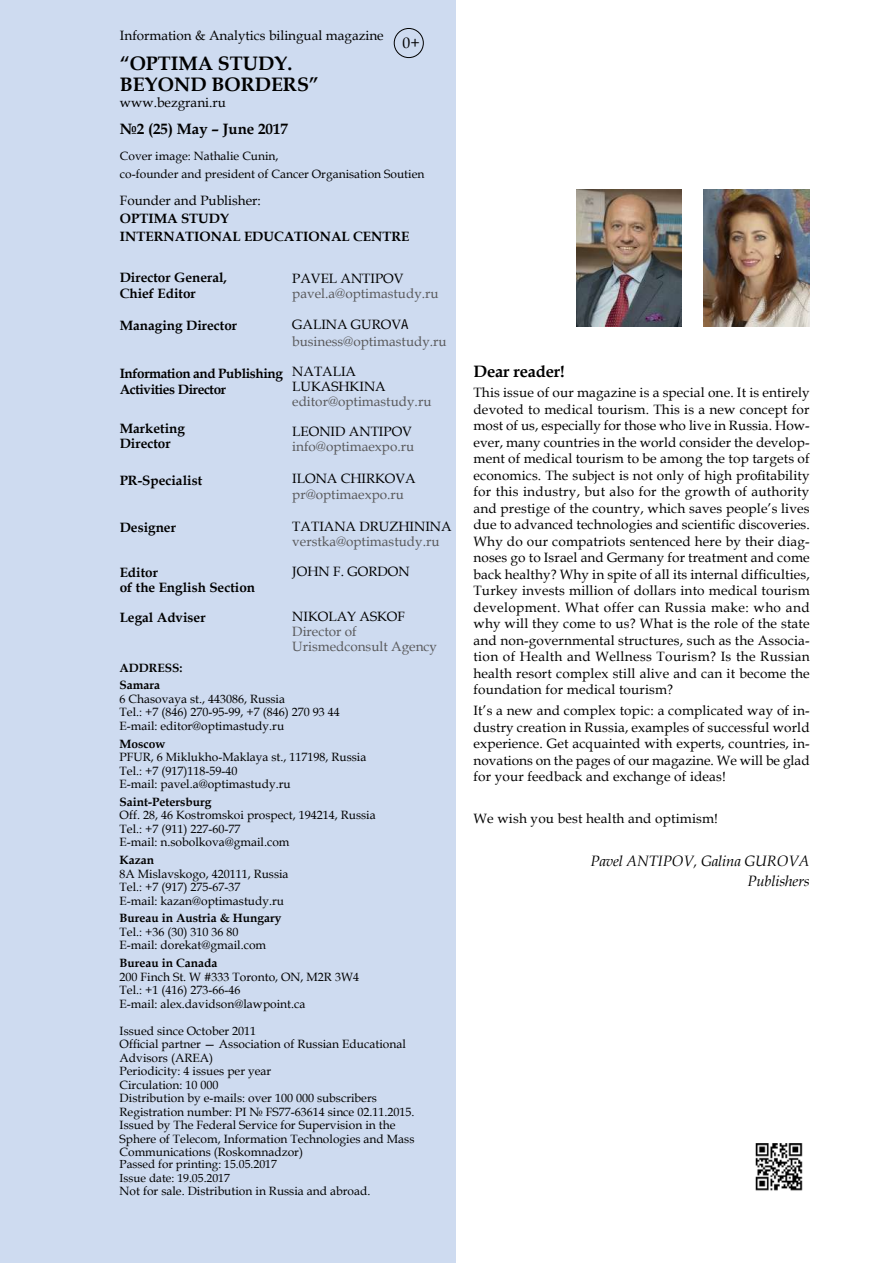
<style>
.page{position:relative;width:893px;height:1263px;background:#fff}
.page>*{position:absolute;margin:0;border:0;box-sizing:border-box;transform-origin:0 0}
.t1{font:700 19.5px/21px "Book Antiqua";color:#000}
.t2{font:700 16.5px "Book Antiqua";letter-spacing:-.01em;color:#000}
.t3{font:15.45px "Book Antiqua";color:#000}
.t4{font:italic 15px/20.7px "Book Antiqua";letter-spacing:-.01em;color:#000;text-align:right}
.t5{font:700 15px "Book Antiqua";color:#000}
.t6{font:13.5px/16.5px "Book Antiqua";color:#000;text-align:justify}
.t7{font:13.5px/16.5px "Book Antiqua";color:#59595b}
.t8{font:700 13.5px/15px "Book Antiqua";color:#000}
.t9{font:700 13.5px/16.5px "Book Antiqua";letter-spacing:-.03em;color:#000}
.t10{font:12px/13.5px "Book Antiqua";color:#000}
.t11{font:700 12px/17.7px "Book Antiqua";color:#000}
.t12{font:11.7px/13.5px "Book Antiqua";color:#000}
.s1{color:#000}
.s2{font-family:"Helios Cond C";color:#000}
</style>
<div class="page">
<div style="left:0;top:0;width:455px;height:1263px;background:#cedbf0"></div>
<div style="left:394px;top:28px;width:30px;height:30px;border:1px solid #000;border-radius:50%"></div>
<img style="left:755px;top:1143px;width:48px;height:48px">
<img style="left:576px;top:190px;width:105px;height:136px">
<img style="left:704px;top:190px;width:106px;height:136px">
<p class="t6" style="left:120px;top:27px;width:265px">Information &amp; Analytics bilingual magazine</p>
<h1 class="t1" style="left:120px;top:53px;width:200px">“OPTIMA STUDY.<br>BEYOND BORDERS”</h1>
<p class="t6" style="left:120px;top:94px;width:108px">www.bezgrani.ru</p>
<p class="t5" style="left:120px;top:118px;width:170px">№2 (25) May – June 2017</p>
<p class="t10" style="left:120px;top:147px;width:306px;line-height:18px">Cover image: Nathalie Cunin,<br>co-founder and president of Cancer Organisation Soutien</p>
<p class="t6" style="left:120px;top:191px;width:142px">Founder and Publisher:</p>
<p class="t8" style="left:120px;top:209px;width:291px;line-height:18px">OPTIMA STUDY<br>INTERNATIONAL EDUCATIONAL CENTRE</p>
<p class="t3" style="left:402px;top:32px;width:19px">0+</p>
<p class="t8" style="left:120px;top:269px;width:109px;line-height:16.5px">Director General,<br>Chief Editor</p>
<p class="t8" style="left:120px;top:318px;width:119px">Managing Director</p>
<p class="t9" style="left:120px;top:365px;width:165px">Information and Publishing<br>Activities Director</p>
<p class="t8" style="left:120px;top:421px;width:67px">Marketing<br>Director</p>
<p class="t8" style="left:120px;top:473px;width:84px">PR-Specialist</p>
<p class="t8" style="left:120px;top:519px;width:58px">Designer</p>
<p class="t8" style="left:120px;top:564px;width:137px">Editor<br>of the English Section</p>
<p class="t8" style="left:120px;top:609px;width:87px">Legal Adviser</p>
<p class="t6" style="left:292px;top:270px;width:113px">PAVEL ANTIPOV</p>
<p class="t7" style="left:292px;top:285px;width:148px">pavel.a@optimastudy.ru</p>
<p class="t7" style="left:292px;top:316px;width:156px"><span class="s1">GALINA GUROV</span><span class="s2">A </span>business@optimastudy.ru</p>
<p class="t6" style="left:292px;top:363px;width:95px;line-height:15px">NATALIA<br>LUKASHKINA</p>
<p class="t7" style="left:292px;top:393px;width:141px">editor@optimastudy.ru</p>
<p class="t6" style="left:292px;top:423px;width:121px">LEONID ANTIPOV</p>
<p class="t7" style="left:292px;top:438px;width:123px">info@optimaexpo.ru</p>
<p class="t6" style="left:292px;top:470px;width:125px">ILONA CHIRKOVA</p>
<p class="t7" style="left:292px;top:486px;width:113px">pr@optimaexpo.ru</p>
<p class="t6" style="left:292px;top:518px;width:161px">TATIANA DRUZHININA</p>
<p class="t7" style="left:292px;top:533px;width:149px">verstka@optimastudy.ru</p>
<p class="t6" style="left:292px;top:562px;width:119px">JOHN F. GORDON</p>
<p class="t6" style="left:292px;top:607px;width:114px">NIKOLAY ASKOF</p>
<p class="t7" style="left:292px;top:623px;width:146px;line-height:15px">Director of<br>Urismedconsult Agency</p>
<p class="t11" style="left:120px;top:659px;width:64px">ADDRESS:<br>Samara</p>
<p class="t10" style="left:120px;top:692px;width:222px">6 Chasovaya st., 443086, Russia<br>Tel.: +7 (846) 270-95-99, +7 (846) 270 93 44<br>E-mail: editor@optimastudy.ru</p>
<p class="t11" style="left:120px;top:735px;width:47px">Moscow</p>
<p class="t10" style="left:120px;top:750px;width:248px">PFUR, 6 Miklukho-Maklaya st., 117198, Russia<br>Tel.: +7 (917)118-59-40<br>E-mail: pavel.a@optimastudy.ru</p>
<p class="t11" style="left:120px;top:793px;width:93px">Saint-Petersburg</p>
<p class="t10" style="left:120px;top:808px;width:258px">Off. 28, 46 Kostromskoi prospect, 194214, Russia<br>Tel.: +7 (911) 227-60-77<br>E-mail: n.sobolkova@gmail.com</p>
<p class="t11" style="left:120px;top:851px;width:36px">Kazan</p>
<p class="t10" style="left:120px;top:866px;width:170px">8A Mislavskogo, 420111, Russia<br>Теl.: +7 (917) 275-67-37<br>E-mail: kazan@optimastudy.ru</p>
<p class="t11" style="left:120px;top:909px;width:163px">Bureau in Austria &amp; Hungary</p>
<p class="t10" style="left:120px;top:925px;width:148px">Tel.: +36 (30) 310 36 80<br>E-mail: dorekat@gmail.com</p>
<p class="t11" style="left:120px;top:954px;width:99px">Bureau in Canada</p>
<p class="t10" style="left:120px;top:969px;width:241px">200 Finch St. W #333 Toronto, ON, M2R 3W4<br>Теl.: +1 (416) 273-66-46<br>E-mail: alex.davidson@lawpoint.ca</p>
<p class="t10" style="left:120px;top:1023px;width:296px">Issued since October 2011<br>Official partner — Association of Russian Educational Advisors (AREA)<br>Periodicity: 4 issues per year<br>Circulation: 10 000<br>Distribution by e-mails: over 100 000 subscribers Registration number: PI № FS77-63614 since 02.11.2015.<br>Issued by The Federal Service for Supervision in the Sphere of Telecom, Information Technologies and Mass Communications (Roskomnadzor)</p>
<p class="t12" style="left:120px;top:1157px;width:159px">Passed for printing: 15.05.2017<br>Issue date: 19.05.2017</p>
<p class="t10" style="left:120px;top:1184px;width:252px">Not for sale. Distribution in Russia and abroad.</p>
<p class="t2" style="left:473px;top:360px;width:93px">Dear reader!</p>
<p class="t6" style="left:473px;top:384px;width:338px">This issue of our magazine is a special one. It is entirely devoted to medical tourism. This is a new concept for most of us, especially for those who live in Russia. How&shy;ever, many countries in the world consider the develop&shy;ment of medical tourism to be among the top targets of economics. The subject is not only of high profitability for this industry, but also for the growth of authority and prestige of the country, which saves people’s lives due to advanced technologies and scientific discoveries.<br>Why do our compatriots sentenced here by their diag&shy;noses go to Israel and Germany for treatment and come back healthy? Why in spite of all its internal difficulties, Turkey invests million of dollars into medical tourism development. What offer can Russia make: who and why will they come to us? What is the role of the state and non-governmental structures, such as the Associa&shy;tion of Health and Wellness Tourism? Is the Russian health resort complex still alive and can it become the foundation for medical tourism?</p>
<p class="t6" style="left:473px;top:702px;width:338px">It’s a new and complex topic: a complicated way of in&shy;dustry creation in Russia, examples of successful world experience. Get acquainted with experts, countries, in&shy;novations on the pages of our magazine. We will be glad for your feedback and exchange of ideas!</p>
<p class="t6" style="left:473px;top:809px;width:246px">We wish you best health and optimism!</p>
<p class="t4" style="left:590px;top:850px;width:221px">Pavel ANTIPOV, Galina GUROVA<br>Publishers</p>
</div>
